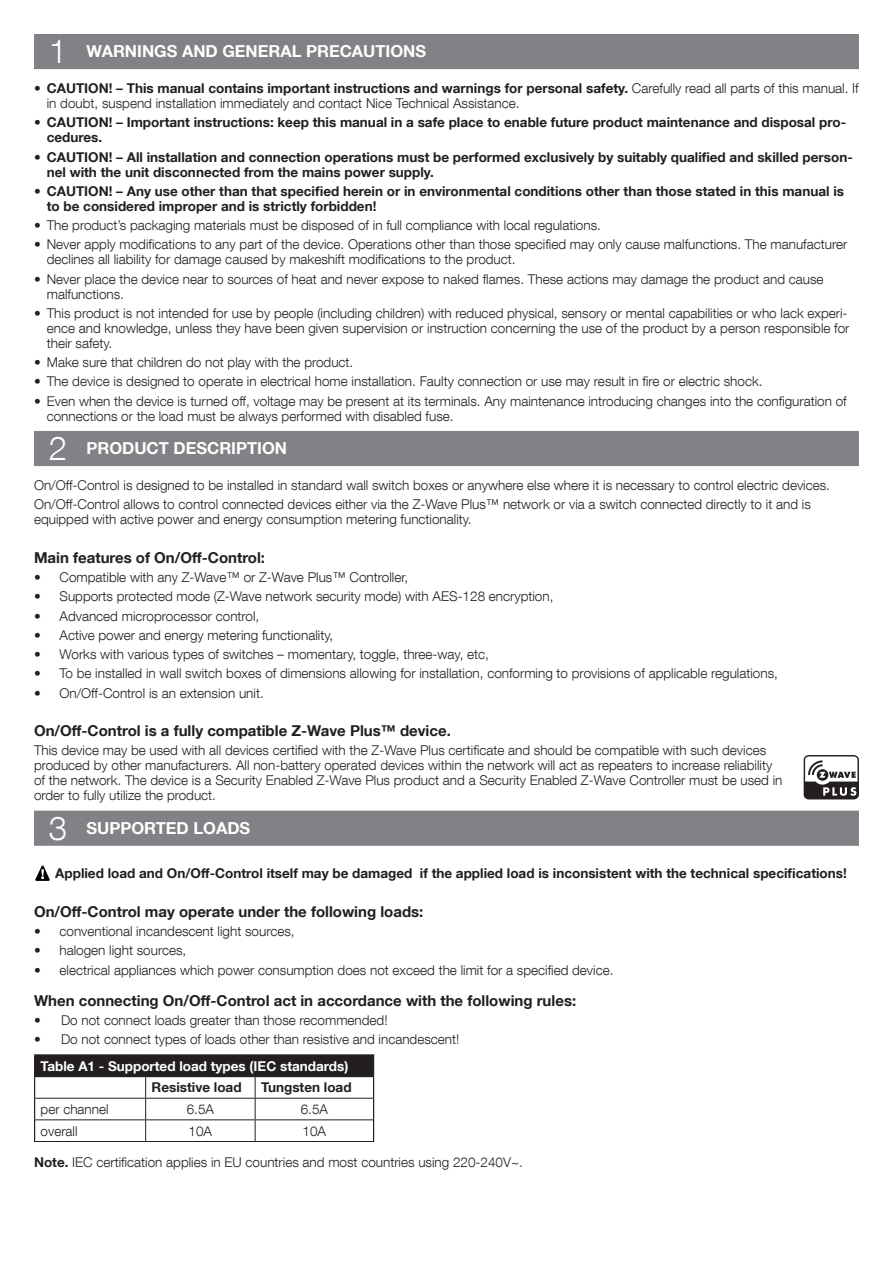
<style>
.page{position:relative;width:893px;height:1263px;background:#fff}
.page>*{position:absolute;margin:0;border:0;box-sizing:border-box;transform-origin:0 0}
.t1{font:300 33px "Helvetica Neue LT Com";color:#fff}
.titolo{font:700 16.5px "Helvetica Neue LT Com";color:#fff}
.Subchapter{font:700 15px "Helvetica Neue LT Com";color:#231f20}
.table-content-left{font:300 13.5px/15px "Helvetica Neue LT Com";color:#231f20}
.table-subheader{font:700 13.5px/15px "Helvetica Neue LT Com";color:#231f20}
.table-header{font:700 13.5px "Helvetica Neue LT Com";color:#fff}
.s1{font-weight:700}
.s2{font-weight:300}
</style>
<div class="page">
<div style="left:34px;top:34px;width:825px;height:35px;background:#808285"></div>
<div style="left:34px;top:431px;width:825px;height:35px;background:#808285"></div>
<div style="left:34px;top:811px;width:825px;height:35px;background:#808285"></div>
<svg style="left:35px;top:865px;width:15px;height:16px"></svg>
<div style="left:35px;top:1055px;width:339px;height:21px;background:#231f20"></div>
<hr style="left:34px;top:1054px;width:112px;height:1px;background:#231f20">
<hr style="left:146px;top:1054px;width:109px;height:1px;background:#231f20">
<hr style="left:255px;top:1054px;width:119px;height:1px;background:#231f20">
<svg style="left:34px;top:1055px;width:1px;height:86px"></svg>
<svg style="left:373px;top:1077px;width:1px;height:64px"></svg>
<hr style="left:34px;top:1076px;width:112px;height:1px;background:#231f20">
<hr style="left:146px;top:1076px;width:109px;height:1px;background:#231f20">
<hr style="left:255px;top:1076px;width:119px;height:1px;background:#231f20">
<hr style="left:35px;top:1098px;width:111px;height:1px;background:#231f20">
<hr style="left:146px;top:1098px;width:109px;height:1px;background:#231f20">
<hr style="left:255px;top:1098px;width:118px;height:1px;background:#231f20">
<hr style="left:35px;top:1119px;width:111px;height:1px;background:#231f20">
<hr style="left:146px;top:1119px;width:109px;height:1px;background:#231f20">
<svg style="left:145px;top:1077px;width:1px;height:64px"></svg>
<hr style="left:255px;top:1119px;width:118px;height:1px;background:#231f20">
<svg style="left:255px;top:1077px;width:1px;height:64px"></svg>
<hr style="left:34px;top:1141px;width:112px;height:1px;background:#231f20">
<hr style="left:146px;top:1141px;width:109px;height:1px;background:#231f20">
<hr style="left:255px;top:1141px;width:119px;height:1px;background:#231f20">
<svg style="left:804px;top:755px;width:55px;height:44px"></svg>
<p class="t1" style="left:49px;top:31px;width:20px">1</p>
<p class="titolo" style="left:86px;top:41px;width:341px">WARNINGS AND GENERAL PRECAUTIONS</p>
<p class="table-content-left" style="left:47px;top:81px;width:813px;text-indent:-13px">• <span class="s1">CAUTION! – This manual contains important instructions and warnings for personal safety.</span> Carefully read all parts of this manual. If in doubt, suspend installation immediately and contact Nice Technical Assistance.</p>
<p class="table-subheader" style="left:47px;top:115px;width:801px;text-indent:-13px"><span class="s2">•</span> CAUTION! – Important instructions: keep this manual in a safe place to enable future product maintenance and disposal pro&shy;cedures.</p>
<p class="table-subheader" style="left:47px;top:149px;width:807px;text-indent:-13px"><span class="s2">•</span> CAUTION! – All installation and connection operations must be performed exclusively by suitably qualified and skilled person&shy;nel with the unit disconnected from the mains power supply.</p>
<p class="table-subheader" style="left:47px;top:183px;width:799px;text-indent:-13px"><span class="s2">•</span> CAUTION! – Any use other than that specified herein or in environmental conditions other than those stated in this manual is to be considered improper and is strictly forbidden!</p>
<p class="table-content-left" style="left:34px;top:218px;width:568px">• The product’s packaging materials must be disposed of in full compliance with local regulations.</p>
<p class="table-content-left" style="left:47px;top:237px;width:802px;text-indent:-13px">• Never apply modifications to any part of the device. Operations other than those specified may only cause malfunctions. The manufacturer declines all liability for damage caused by makeshift modifications to the product.</p>
<p class="table-content-left" style="left:47px;top:271px;width:778px;text-indent:-13px">• Never place the device near to sources of heat and never expose to naked flames. These actions may damage the product and cause malfunctions.</p>
<p class="table-content-left" style="left:47px;top:305px;width:804px;text-indent:-13px">• This product is not intended for use by people (including children) with reduced physical, sensory or mental capabilities or who lack experi&shy;ence and knowledge, unless they have been given supervision or instruction concerning the use of the product by a person responsible for their safety.</p>
<p class="table-content-left" style="left:34px;top:355px;width:321px">• Make sure that children do not play with the product.</p>
<p class="table-content-left" style="left:34px;top:374px;width:730px">• The device is designed to operate in electrical home installation. Faulty connection or use may result in fire or electric shock.</p>
<p class="table-content-left" style="left:47px;top:393px;width:801px;text-indent:-13px">• Even when the device is turned off, voltage may be present at its terminals. Any maintenance introducing changes into the configuration of connections or the load must be always performed with disabled fuse.</p>
<p class="t1" style="left:49px;top:428px;width:20px">2</p>
<p class="titolo" style="left:86px;top:438px;width:202px">PRODUCT DESCRIPTION</p>
<p class="table-content-left" style="left:34px;top:477px;width:797px">On/Off-Control is designed to be installed in standard wall switch boxes or anywhere else where it is necessary to control electric devices.</p>
<p class="table-content-left" style="left:34px;top:497px;width:778px">On/Off-Control allows to control connected devices either via the Z-Wave Plus™ network or via a switch connected directly to it and is equipped with active power and energy consumption metering functionality.</p>
<p class="Subchapter" style="left:34px;top:548px;width:233px">Main features of On/Off-Control:</p>
<p class="table-content-left" style="left:34px;top:569px;width:376px">• Compatible with any Z-Wave™ or Z-Wave Plus™ Controller,</p>
<p class="table-content-left" style="left:34px;top:589px;width:521px">• Supports protected mode (Z-Wave network security mode) with AES-128 encryption,</p>
<p class="table-content-left" style="left:34px;top:608px;width:227px">• Advanced microprocessor control,</p>
<p class="table-content-left" style="left:34px;top:627px;width:301px">• Active power and energy metering functionality,</p>
<p class="table-content-left" style="left:34px;top:646px;width:456px">• Works with various types of switches – momentary, toggle, three-way, etc,</p>
<p class="table-content-left" style="left:34px;top:666px;width:745px">• To be installed in wall switch boxes of dimensions allowing for installation, conforming to provisions of applicable regulations,</p>
<p class="table-content-left" style="left:34px;top:685px;width:231px">• On/Off-Control is an extension unit.</p>
<p class="Subchapter" style="left:34px;top:721px;width:418px">On/Off-Control is a fully compatible Z-Wave Plus™ device.</p>
<p class="table-content-left" style="left:34px;top:743px;width:750px">This device may be used with all devices certified with the Z-Wave Plus certificate and should be compatible with such devices produced by other manufacturers. All non-battery operated devices within the network will act as repeaters to increase reliability of the network. The device is a Security Enabled Z-Wave Plus product and a Security Enabled Z-Wave Controller must be used in order to fully utilize the product.</p>
<p class="t1" style="left:49px;top:808px;width:20px">3</p>
<p class="titolo" style="left:86px;top:818px;width:165px">SUPPORTED LOADS</p>
<p class="table-subheader" style="left:55px;top:865px;width:793px">Applied load and On/Off-Control itself may be damaged if the applied load is inconsistent with the technical specifications!</p>
<p class="Subchapter" style="left:34px;top:902px;width:391px">On/Off-Control may operate under the following loads:</p>
<p class="table-content-left" style="left:34px;top:923px;width:262px">• conventional incandescent light sources,</p>
<p class="table-content-left" style="left:34px;top:943px;width:154px">• halogen light sources,</p>
<p class="table-content-left" style="left:34px;top:962px;width:581px">• electrical appliances which power consumption does not exceed the limit for a specified device.</p>
<p class="Subchapter" style="left:34px;top:991px;width:544px">When connecting On/Off-Control act in accordance with the following rules:</p>
<p class="table-content-left" style="left:34px;top:1012px;width:355px">• Do not connect loads greater than those recommended!</p>
<p class="table-content-left" style="left:34px;top:1031px;width:427px">• Do not connect types of loads other than resistive and incandescent!</p>
<p class="table-header" style="left:41px;top:1057px;width:309px">Table A1 - Supported load types (IEC standards)</p>
<p class="table-subheader" style="left:152px;top:1079px;width:91px">Resistive load</p>
<p class="table-subheader" style="left:261px;top:1079px;width:92px">Tungsten load</p>
<p class="table-content-left" style="left:41px;top:1101px;width:70px">per channel</p>
<p class="table-content-left" style="left:187px;top:1101px;width:29px">6.5A</p>
<p class="table-content-left" style="left:301px;top:1101px;width:29px">6.5A</p>
<p class="table-content-left" style="left:41px;top:1123px;width:39px">overall</p>
<p class="table-content-left" style="left:189px;top:1123px;width:25px">10A</p>
<p class="table-content-left" style="left:303px;top:1123px;width:25px">10A</p>
<p class="table-content-left" style="left:34px;top:1154px;width:490px"><span class="s1">Note.</span> IEC certification applies in EU countries and most countries using 220-240V~.</p>
</div>
